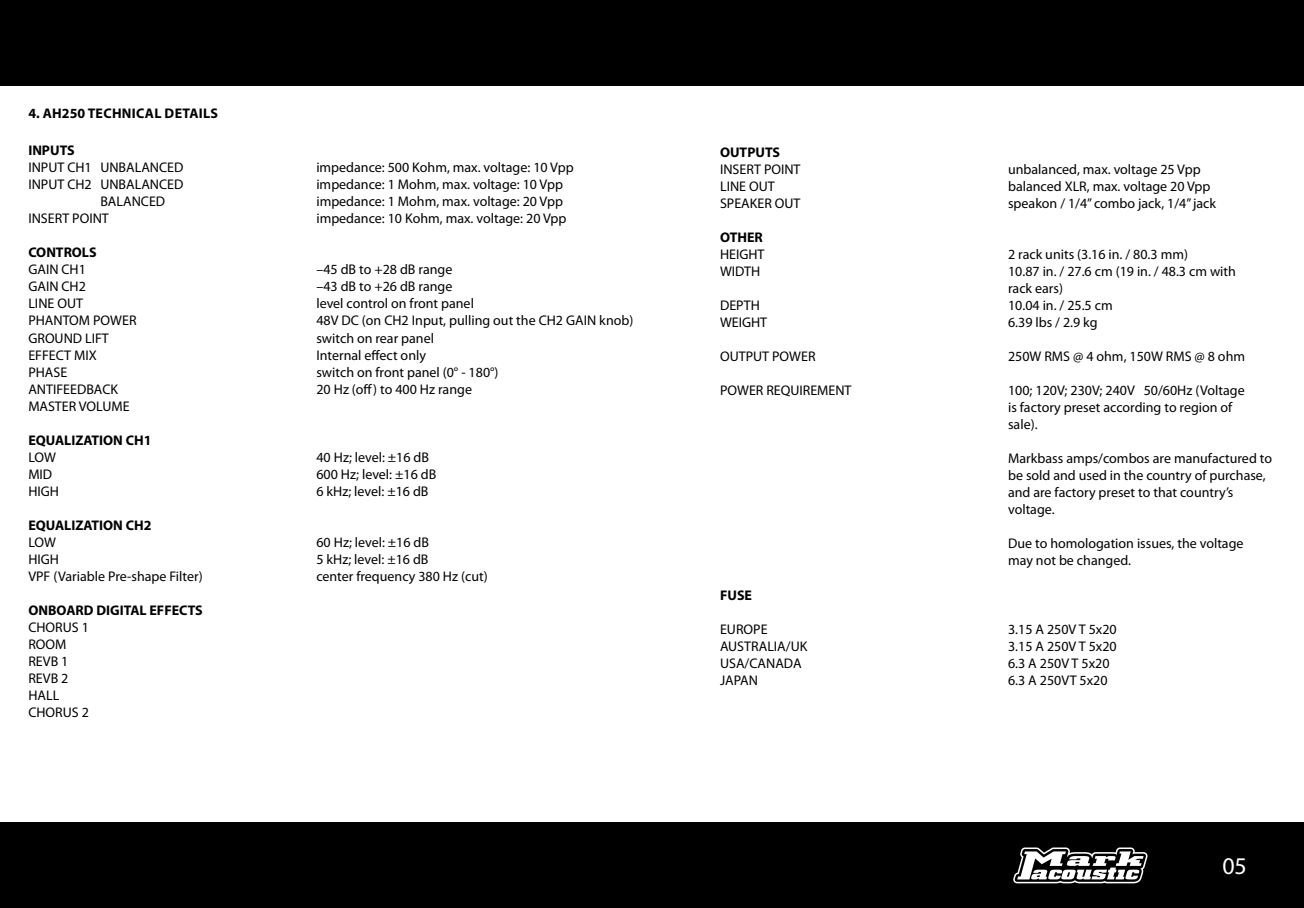
<style>
.page{position:relative;width:1304px;height:908px;background:#fff}
.page>*{position:absolute;margin:0;border:0;box-sizing:border-box;transform-origin:0 0}
.t1{font:24px "Myriad Pro";color:#fff}
.t2{font:14px/17px "Myriad Pro";color:#000}
.t3{font:700 14px "Myriad Pro";color:#000}
</style>
<div class="page">
<div style="left:0;top:0;width:1304px;height:85px;background:#000"></div>
<div style="left:0;top:822px;width:1304px;height:85px;background:#000"></div>
<svg style="left:1013px;top:847px;width:134px;height:35px"></svg>
<p class="t3" style="left:28px;top:104px;width:77px">4. AH250 TECHNICAL</p>
<p class="t3" style="left:165px;top:104px;width:19px">DETAILS</p>
<p class="t3" style="left:28px;top:141px;width:48px">INPUTS</p>
<p class="t2" style="left:28px;top:159px;width:157px">INPUT CH1 UNBALANCED</p>
<p class="t2" style="left:316px;top:159px;width:259px">impedance: 500 Kohm, max. voltage: 10 Vpp</p>
<p class="t2" style="left:28px;top:176px;width:157px">INPUT CH2 UNBALANCED</p>
<p class="t2" style="left:316px;top:176px;width:248px">impedance: 1 Mohm, max. voltage: 10 Vpp</p>
<p class="t2" style="left:100px;top:193px;width:66px">BALANCED</p>
<p class="t2" style="left:316px;top:193px;width:248px">impedance: 1 Mohm, max. voltage: 20 Vpp</p>
<p class="t2" style="left:28px;top:210px;width:82px">INSERT POINT</p>
<p class="t2" style="left:316px;top:210px;width:252px">impedance: 10 Kohm, max. voltage: 20 Vpp</p>
<p class="t3" style="left:28px;top:243px;width:70px">CONTROLS</p>
<p class="t2" style="left:28px;top:261px;width:59px">GAIN CH1</p>
<p class="t2" style="left:316px;top:261px;width:137px">–45 dB to +28 dB range</p>
<p class="t2" style="left:28px;top:278px;width:59px">GAIN CH2</p>
<p class="t2" style="left:316px;top:278px;width:137px">–43 dB to +26 dB range</p>
<p class="t2" style="left:28px;top:295px;width:56px">LINE OUT</p>
<p class="t2" style="left:316px;top:295px;width:159px">level control on front panel</p>
<p class="t2" style="left:28px;top:312px;width:110px">PHANTOM POWER</p>
<p class="t2" style="left:316px;top:312px;width:318px">48V DC (on CH2 Input, pulling out the CH2 GAIN knob)</p>
<p class="t2" style="left:28px;top:329px;width:82px">GROUND LIFT</p>
<p class="t2" style="left:316px;top:329px;width:119px">switch on rear panel</p>
<p class="t2" style="left:28px;top:346px;width:70px">EFFECT MIX</p>
<p class="t2" style="left:316px;top:346px;width:111px">Internal effect only</p>
<p class="t2" style="left:28px;top:363px;width:40px">PHASE</p>
<p class="t2" style="left:316px;top:363px;width:184px">switch on front panel (0° - 180°)</p>
<p class="t2" style="left:28px;top:380px;width:91px">ANTIFEEDBACK</p>
<p class="t2" style="left:316px;top:380px;width:157px">20 Hz (off) to 400 Hz range</p>
<p class="t2" style="left:28px;top:397px;width:103px">MASTER VOLUME</p>
<p class="t3" style="left:28px;top:430px;width:125px">EQUALIZATION CH1</p>
<p class="t2" style="left:28px;top:448px;width:29px">LOW</p>
<p class="t2" style="left:316px;top:448px;width:114px">40 Hz; level: ±16 dB</p>
<p class="t2" style="left:28px;top:465px;width:25px">MID</p>
<p class="t2" style="left:316px;top:465px;width:121px">600 Hz; level: ±16 dB</p>
<p class="t2" style="left:28px;top:482px;width:32px">HIGH</p>
<p class="t2" style="left:316px;top:482px;width:114px">6 kHz; level: ±16 dB</p>
<p class="t3" style="left:28px;top:515px;width:125px">EQUALIZATION CH2</p>
<p class="t2" style="left:28px;top:533px;width:29px">LOW</p>
<p class="t2" style="left:316px;top:533px;width:114px">60 Hz; level: ±16 dB</p>
<p class="t2" style="left:28px;top:550px;width:32px">HIGH</p>
<p class="t2" style="left:316px;top:550px;width:114px">5 kHz; level: ±16 dB</p>
<p class="t2" style="left:28px;top:567px;width:176px">VPF (Variable Pre-shape Filter)</p>
<p class="t2" style="left:316px;top:567px;width:173px">center frequency 380 Hz (cut)</p>
<p class="t3" style="left:28px;top:600px;width:176px">ONBOARD DIGITAL EFFECTS</p>
<p class="t2" style="left:28px;top:618px;width:62px">CHORUS 1<br>ROOM<br>REVB 1<br>REVB 2<br>HALL<br>CHORUS 2</p>
<p class="t3" style="left:720px;top:143px;width:62px">OUTPUTS</p>
<p class="t2" style="left:720px;top:161px;width:82px">INSERT POINT</p>
<p class="t2" style="left:1008px;top:161px;width:194px">unbalanced, max. voltage 25 Vpp</p>
<p class="t2" style="left:720px;top:178px;width:56px">LINE OUT</p>
<p class="t2" style="left:1008px;top:178px;width:204px">balanced XLR, max. voltage 20 Vpp</p>
<p class="t2" style="left:720px;top:195px;width:82px">SPEAKER OUT</p>
<p class="t2" style="left:1008px;top:195px;width:210px">speakon / 1/4” combo jack, 1/4” jack</p>
<p class="t3" style="left:720px;top:228px;width:44px">OTHER</p>
<p class="t2" style="left:720px;top:246px;width:46px">HEIGHT</p>
<p class="t2" style="left:1008px;top:246px;width:181px">2 rack units (3.16 in. / 80.3 mm)</p>
<p class="t2" style="left:720px;top:263px;width:42px">WIDTH</p>
<p class="t2" style="left:1008px;top:263px;width:229px">10.87 in. / 27.6 cm (19 in. / 48.3 cm with rack ears)</p>
<p class="t2" style="left:720px;top:297px;width:41px">DEPTH</p>
<p class="t2" style="left:1008px;top:297px;width:106px">10.04 in. / 25.5 cm</p>
<p class="t2" style="left:720px;top:314px;width:49px">WEIGHT</p>
<p class="t2" style="left:1008px;top:314px;width:91px">6.39 lbs / 2.9 kg</p>
<p class="t2" style="left:720px;top:348px;width:97px">OUTPUT POWER</p>
<p class="t2" style="left:1008px;top:348px;width:239px">250W RMS @ 4 ohm, 150W RMS @ 8 ohm</p>
<p class="t2" style="left:720px;top:382px;width:133px">POWER REQUIREMENT</p>
<p class="t2" style="left:1008px;top:382px;width:238px">100; 120V; 230V; 240V 50/60Hz (Voltage is factory preset according to region of sale).</p>
<p class="t2" style="left:1008px;top:450px;width:266px">Markbass amps/combos are manufactured to be sold and used in the country of purchase, and are factory preset to that country’s voltage.</p>
<p class="t2" style="left:1008px;top:535px;width:237px">Due to homologation issues, the voltage may not be changed.</p>
<p class="t3" style="left:720px;top:585px;width:33px">FUSE</p>
<p class="t2" style="left:720px;top:620px;width:49px">EUROPE</p>
<p class="t2" style="left:1008px;top:620px;width:110px">3.15 A 250V T 5x20</p>
<p class="t2" style="left:720px;top:637px;width:89px">AUSTRALIA/UK</p>
<p class="t2" style="left:1008px;top:637px;width:110px">3.15 A 250V T 5x20</p>
<p class="t2" style="left:720px;top:654px;width:83px">USA/CANADA</p>
<p class="t2" style="left:1008px;top:654px;width:103px">6.3 A 250V T 5x20</p>
<p class="t2" style="left:720px;top:671px;width:39px">JAPAN</p>
<p class="t2" style="left:1008px;top:671px;width:101px">6.3 A 250VT 5x20</p>
<h1 class="t1" style="left:1222px;top:851px;width:26px">05</h1>
</div>
